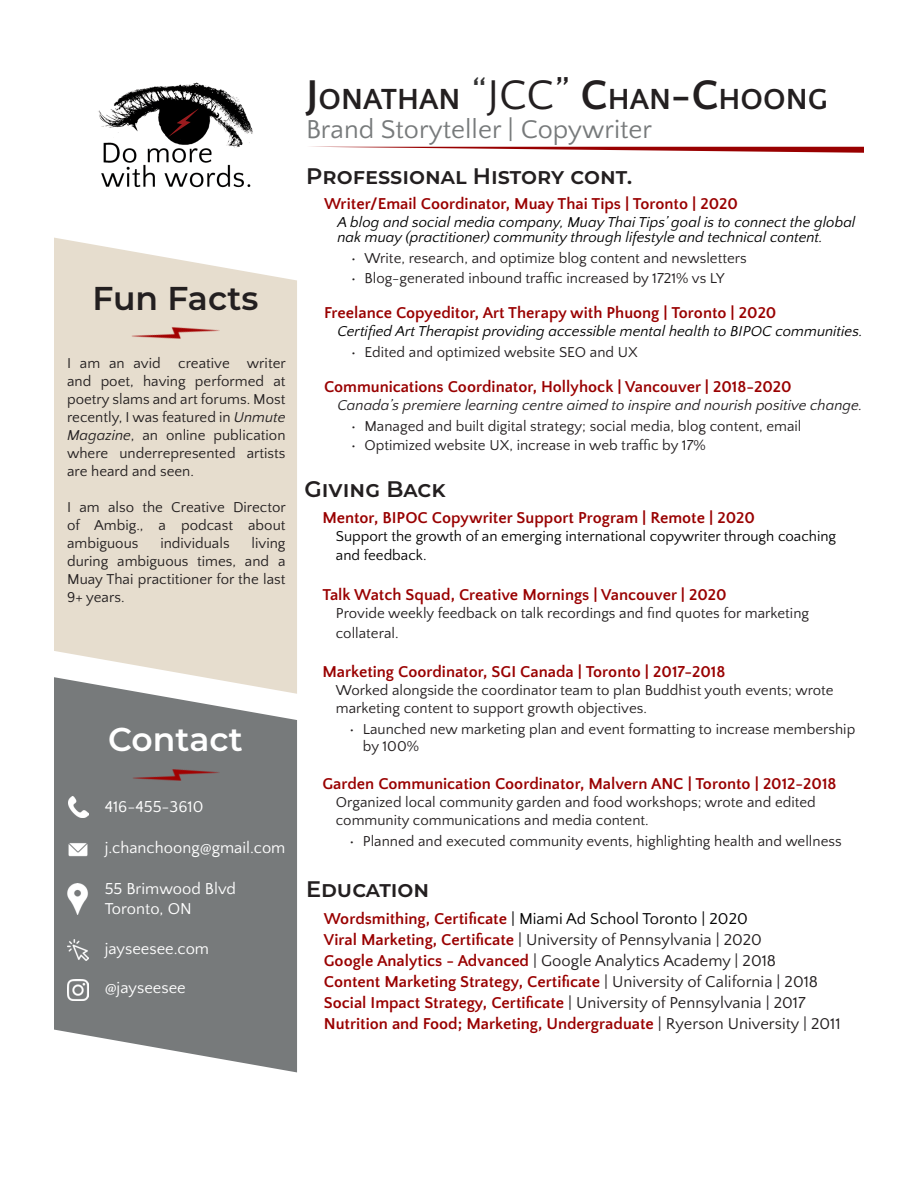
<style>
.page{position:relative;width:918px;height:1188px;background:#fff}
.page>*{position:absolute;margin:0;border:0;box-sizing:border-box;transform-origin:0 0}
.t1{font:600 33px "Montserrat";color:#231f20}
.t2{font:600 33px "Montserrat";color:#fff}
.t3{font:700 30.45px "Quattrocento Sans";color:#231f20}
.t4{font:27px "Quattrocento Sans";color:#777a7b}
.t5{font:600 22.5px "Montserrat";color:#231f20}
.t6{font:700 16.5px "Quattrocento Sans";color:#900}
.t7{font:16.5px "Quattrocento Sans";color:#231f20}
.t8{font:16.5px "Quattrocento Sans";color:#fff}
.t9{font:16.5px "Quattrocento Sans";color:#000}
.t10{font:15px/18px "Quattrocento Sans";color:#231f20}
.t11{font:italic 15px/15px "Quattrocento Sans";color:#000}
.t12{font:15px/19.8px "Quattrocento Sans";color:#000}
.t13{font:italic 15px "Quattrocento Sans";color:#231f20}
.s1{font-style:italic}
.s2{font-size:43.5px}
.s3{font-weight:400;font-size:43.5px;color:#343434}
.s4{font-weight:400;font-size:43.5px}
.s5{font-weight:700;color:#900}
.s6{font-weight:400;color:#231f20}
</style>
<div class="page">
<svg style="left:54px;top:694px;width:243px;height:378px;background:#818485"></svg>
<svg style="left:334px;top:147px;width:530px;height:6px"></svg>
<svg style="left:54px;top:238px;width:243px;height:456px;background:#e7dfd1"></svg>
<img style="left:68px;top:796px;width:20px;height:22px">
<img style="left:67px;top:884px;width:21px;height:31px">
<img style="left:67px;top:979px;width:21px;height:21px">
<img style="left:67px;top:939px;width:21px;height:22px">
<img style="left:68px;top:837px;width:20px;height:22px">
<img style="left:133px;top:764px;width:86px;height:25px">
<img style="left:98px;top:82px;width:155px;height:106px">
<img style="left:132px;top:322px;width:87px;height:26px">
<p class="t1" style="left:93px;top:275px;width:167px">Fun Facts</p>
<p class="t10" style="left:67px;top:354px;width:220px;text-align:justify">I am an avid creative writer and poet, having performed at poetry slams and art forums. Most recently, I was featured in <span class="s1">Unmute Magazine</span>, an online publication where underrepresented artists are heard and seen.</p>
<p class="t10" style="left:67px;top:498px;width:220px;text-align:justify">I am also the Creative Director of Ambig., a podcast about ambiguous</p>
<p class="t10" style="left:67px;top:534px;width:220px;text-align:justify;text-indent:184px">living during ambiguous times, and a Muay Thai practitioner for the last 9+ years.</p>
<p class="t10" style="left:160px;top:534px;width:71px">individuals</p>
<p class="t2" style="left:108px;top:716px;width:136px">Contact</p>
<p class="t8" style="left:105px;top:798px;width:100px">416-455-3610</p>
<p class="t8" style="left:105px;top:839px;width:182px">j.chanchoong@gmail.com</p>
<p class="t8" style="left:105px;top:880px;width:133px">55 Brimwood Blvd</p>
<p class="t8" style="left:105px;top:900px;width:89px">Toronto, ON</p>
<p class="t8" style="left:105px;top:940px;width:106px">jayseesee.com</p>
<p class="t8" style="left:105px;top:979px;width:83px">@jayseesee</p>
<p class="t3" style="left:306px;top:83px;width:523px"><span class="s2">J</span>ONATHAN <span class="s3">“</span><span class="s4">JCC”</span> <span class="s2">C</span>HAN<span class="s2">-C</span>HOONG</p>
<p class="t4" style="left:306px;top:115px;width:348px">Brand Storyteller | Copywriter</p>
<p class="t5" style="left:306px;top:160px;width:328px">Professional History cont.</p>
<p class="t6" style="left:324px;top:195px;width:416px">Writer/Email Coordinator, Muay Thai Tips | Toronto | 2020</p>
<p class="t11" style="left:338px;top:215px;width:520px">A blog and social media company, Muay Thai Tips’ goal is to connect the global nak muay (practitioner) community through lifestyle and technical content.</p>
<p class="t10" style="left:351px;top:250px;width:397px">• Write, research, and optimize blog content and newsletters</p>
<p class="t10" style="left:351px;top:270px;width:375px">• Blog-generated inbound traffic increased by 1721% vs LY</p>
<p class="t6" style="left:324px;top:304px;width:454px">Freelance Copyeditor, Art Therapy with Phuong | Toronto | 2020</p>
<p class="t11" style="left:338px;top:324px;width:527px">Certified Art Therapist providing accessible mental health to BIPOC communities.</p>
<p class="t10" style="left:351px;top:343px;width:288px">• Edited and optimized website SEO and UX</p>
<p class="t6" style="left:324px;top:378px;width:469px">Communications Coordinator, Hollyhock | Vancouver | 2018-2020</p>
<p class="t13" style="left:338px;top:397px;width:526px">Canada’s premiere learning centre aimed to inspire and nourish positive change.</p>
<p class="t10" style="left:351px;top:417px;width:452px">• Managed and built digital strategy; social media, blog content, email</p>
<p class="t10" style="left:351px;top:437px;width:356px">• Optimized website UX, increase in web traffic by 17%</p>
<p class="t5" style="left:305px;top:474px;width:143px">Giving Back</p>
<p class="t6" style="left:322px;top:509px;width:434px">Mentor, BIPOC Copywriter Support Program | Remote | 2020</p>
<p class="t12" style="left:336px;top:526px;width:502px">Support the growth of an emerging international copywriter through coaching and feedback.</p>
<p class="t6" style="left:322px;top:586px;width:406px">Talk Watch Squad, Creative Mornings | Vancouver | 2020</p>
<p class="t10" style="left:336px;top:604px;width:475px;line-height:19.8px">Provide weekly feedback on talk recordings and find quotes for marketing collateral.</p>
<p class="t6" style="left:322px;top:663px;width:405px">Marketing Coordinator, SGI Canada | Toronto | 2017-2018</p>
<p class="t10" style="left:336px;top:682px;width:499px">Worked alongside the coordinator team to plan Buddhist youth events; wrote marketing content to support growth objectives.</p>
<p class="t10" style="left:363px;top:722px;width:494px;line-height:16.5px;text-indent:-14px">• Launched new marketing plan and event formatting to increase membership by 100%</p>
<p class="t6" style="left:322px;top:775px;width:516px">Garden Communication Coordinator, Malvern ANC | Toronto | 2012-2018</p>
<p class="t10" style="left:336px;top:793px;width:481px">Organized local community garden and food workshops; wrote and edited community communications and media content.</p>
<p class="t10" style="left:349px;top:832px;width:494px">• Planned and executed community events, highlighting health and wellness</p>
<p class="t5" style="left:306px;top:873px;width:125px">Education</p>
<p class="t9" style="left:324px;top:910px;width:425px"><span class="s5">Wordsmithing, Certificate</span> | Miami Ad School Toronto | 2020</p>
<p class="t7" style="left:324px;top:931px;width:440px"><span class="s5">Viral Marketing, Certificate</span> | University of Pennsylvania | 2020</p>
<p class="t7" style="left:324px;top:952px;width:454px"><span class="s5">Google Analytics - Advanced</span> | Google Analytics Academy | 2018</p>
<p class="t6" style="left:324px;top:973px;width:496px">Content Marketing Strategy, Certificate <span class="s6">| University of California | 2018</span></p>
<p class="t6" style="left:324px;top:994px;width:483px">Social Impact Strategy, Certificate <span class="s6">| University of Pennsylvania | 2017</span></p>
<p class="t6" style="left:324px;top:1015px;width:518px">Nutrition and Food; Marketing, Undergraduate <span class="s6">| Ryerson University | 2011</span></p>
</div>
